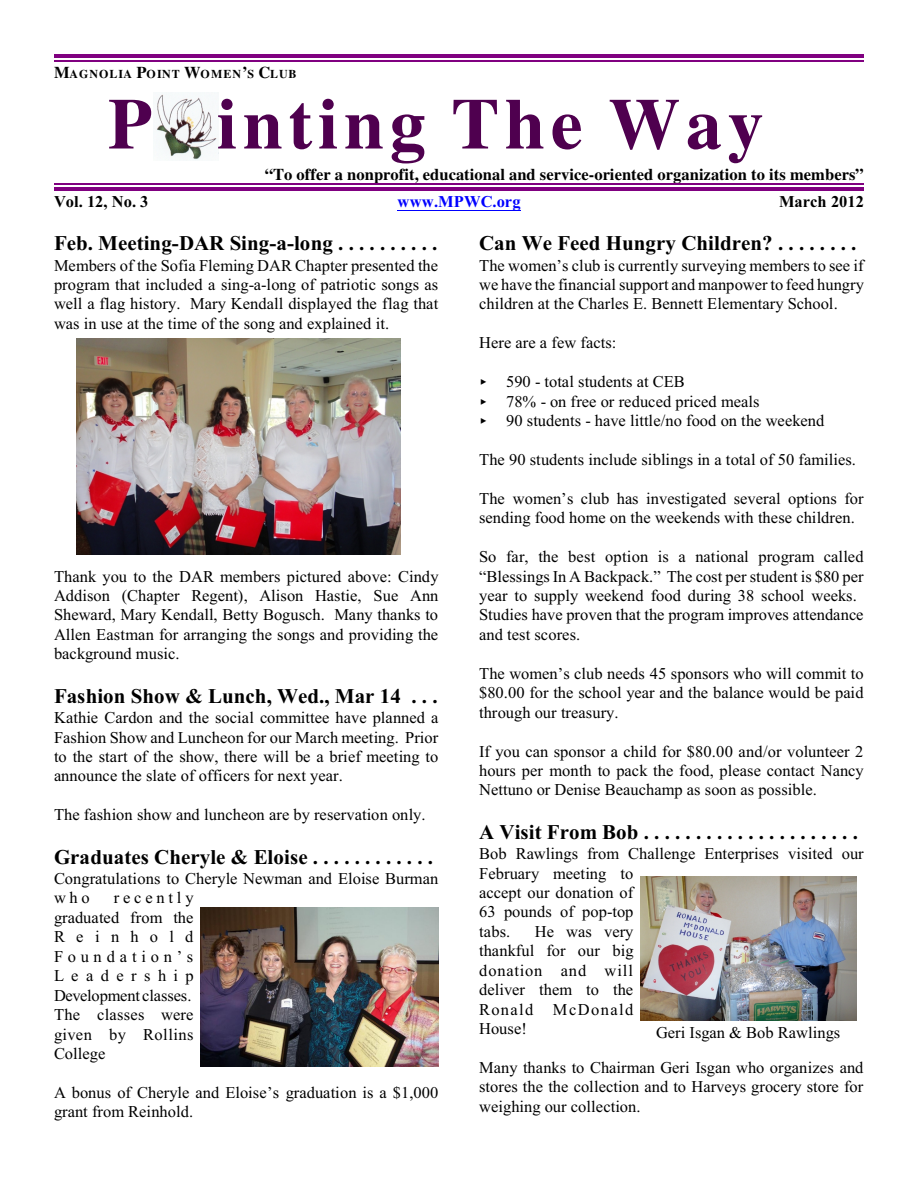
<style>
.page{position:relative;width:918px;height:1188px;background:#fff}
.page>*{position:absolute;margin:0;border:0;box-sizing:border-box;transform-origin:0 0}
.t1{font:700 72px "Times New Roman";letter-spacing:.08em;color:#4f004f}
.t2{font:700 21px "Times New Roman";color:#000}
.t3{font:16.5px/19.5px "Times New Roman";color:#000;text-align:justify}
.t4{font:700 16.5px "Times New Roman";color:#000}
.t5{font:700 16.5px "Times New Roman";letter-spacing:.005em;color:#00f}
.t6{font:700 12px "Times New Roman";letter-spacing:.075em;color:#000}
.s1{font-size:16.5px}
</style>
<div class="page">
<img style="left:156px;top:93px;width:63px;height:67px">
<hr style="left:397px;top:210px;width:124px;height:1px;background:#00f">
<hr style="left:54px;top:54px;width:810px;height:4px;background:#800080">
<hr style="left:54px;top:60px;width:810px;height:2px;background:#800080">
<hr style="left:54px;top:183px;width:810px;height:1px;background:#800080">
<hr style="left:54px;top:187px;width:810px;height:4px;background:#800080">
<img style="left:76px;top:338px;width:324px;height:216px">
<img style="left:200px;top:908px;width:238px;height:158px">
<img style="left:640px;top:876px;width:216px;height:145px">
<p class="t6" style="left:54px;top:69px;width:244px"><span class="s1">M</span>AGNOLIA <span class="s1">P</span>OINT <span class="s1">W</span>OMEN<span class="s1">’</span>S <span class="s1">C</span>LUB</p>
<h1 class="t1" style="left:108px;top:100px;width:657px">P inting The Way</h1>
<p class="t4" style="left:265px;top:168px;width:600px">“To offer a nonprofit, educational and service-oriented organization to its members”</p>
<p class="t4" style="left:54px;top:196px;width:96px">Vol. 12, No. 3</p>
<p class="t5" style="left:397px;top:196px;width:125px">www.MPWC.org</p>
<p class="t4" style="left:779px;top:196px;width:87px">March 2012</p>
<p class="t2" style="left:54px;top:236px;width:385px">Feb. Meeting-DAR Sing-a-long . . . . . . . . . .</p>
<p class="t3" style="left:54px;top:257px;width:386px">Members of the Sofia Fleming DAR Chapter presented the program that included a sing-a-long of patriotic songs as well a flag history. Mary Kendall displayed the flag that was in use at the time of the song and explained it.</p>
<p class="t2" style="left:479px;top:236px;width:379px">Can We Feed Hungry Children? . . . . . . . .</p>
<p class="t3" style="left:479px;top:257px;width:386px">The women’s club is currently surveying members to see if we have the financial support and manpower to feed hungry children at the Charles E. Bennett Elementary School.</p>
<p class="t3" style="left:479px;top:335px;width:139px">Here are a few facts:</p>
<p class="t3" style="left:506px;top:373px;width:320px;text-align:left">590 - total students at CEB<br>78% - on free or reduced priced meals<br>90 students - have little/no food on the weekend</p>
<p class="t3" style="left:479px;top:451px;width:378px">The 90 students include siblings in a total of 50 families.</p>
<p class="t3" style="left:479px;top:490px;width:386px">The women’s club has investigated several options for sending food home on the weekends with these children.</p>
<p class="t3" style="left:479px;top:548px;width:386px;text-align:left">So far, the best option is a national program called “Blessings In A Backpack.” The cost per student is $80 per year to supply weekend food during 38 school weeks.<br>Studies have proven that the program improves attendance and test scores.</p>
<p class="t3" style="left:479px;top:665px;width:386px">The women’s club needs 45 sponsors who will commit to $80.00 for the school year and the balance would be paid through our treasury.</p>
<p class="t3" style="left:479px;top:743px;width:386px">If you can sponsor a child for $80.00 and/or volunteer 2 hours per month to pack the food, please contact Nancy Nettuno or Denise Beauchamp as soon as possible.</p>
<p class="t2" style="left:479px;top:825px;width:380px">A Visit From Bob . . . . . . . . . . . . . . . . . . . . .</p>
<p class="t3" style="left:479px;top:845px;width:386px;text-align:left">Bob Rawlings from Challenge Enterprises visited our<br>February meeting to<br>accept our donation of<br>63 pounds of pop-top<br>tabs.</p>
<p class="t3" style="left:54px;top:568px;width:386px">Thank you to the DAR members pictured above: Cindy Addison (Chapter Regent), Alison Hastie, Sue Ann Sheward, Mary Kendall, Betty Bogusch. Many thanks to Allen Eastman for arranging the songs and providing the background music.</p>
<p class="t2" style="left:54px;top:689px;width:385px">Fashion Show &amp; Lunch, Wed., Mar 14 . . .</p>
<p class="t3" style="left:54px;top:709px;width:386px">Kathie Cardon and the social committee have planned a Fashion Show and Luncheon for our March meeting. Prior to the start of the show, there will be a brief meeting to announce the slate of officers for next year.</p>
<p class="t3" style="left:54px;top:807px;width:373px">The fashion show and luncheon are by reservation only.</p>
<p class="t2" style="left:54px;top:850px;width:381px">Graduates Cheryle &amp; Eloise . . . . . . . . . . . .</p>
<p class="t3" style="left:54px;top:870px;width:386px">Congratulations to Cheryle Newman and Eloise Burman who</p>
<p class="t3" style="left:54px;top:890px;width:141px;text-align:left;text-indent:60px">recently graduated from the<br>Reinhold<br>Foundation’s<br>Leadership<br>Development classes.<br>The classes were given by Rollins<br>College</p>
<p class="t3" style="left:54px;top:1084px;width:386px">A bonus of Cheryle and Eloise’s graduation is a $1,000 grant from Reinhold.</p>
<p class="t3" style="left:479px;top:923px;width:156px;text-indent:56px">He was very thankful for our big donation and will deliver them to the Ronald McDonald House!</p>
<p class="t3" style="left:479px;top:1059px;width:386px">Many thanks to Chairman Geri Isgan who organizes and stores the the collection and to Harveys grocery store for weighing our collection.</p>
<p class="t3" style="left:656px;top:1024px;width:186px">Geri Isgan &amp; Bob Rawlings</p>
</div>
